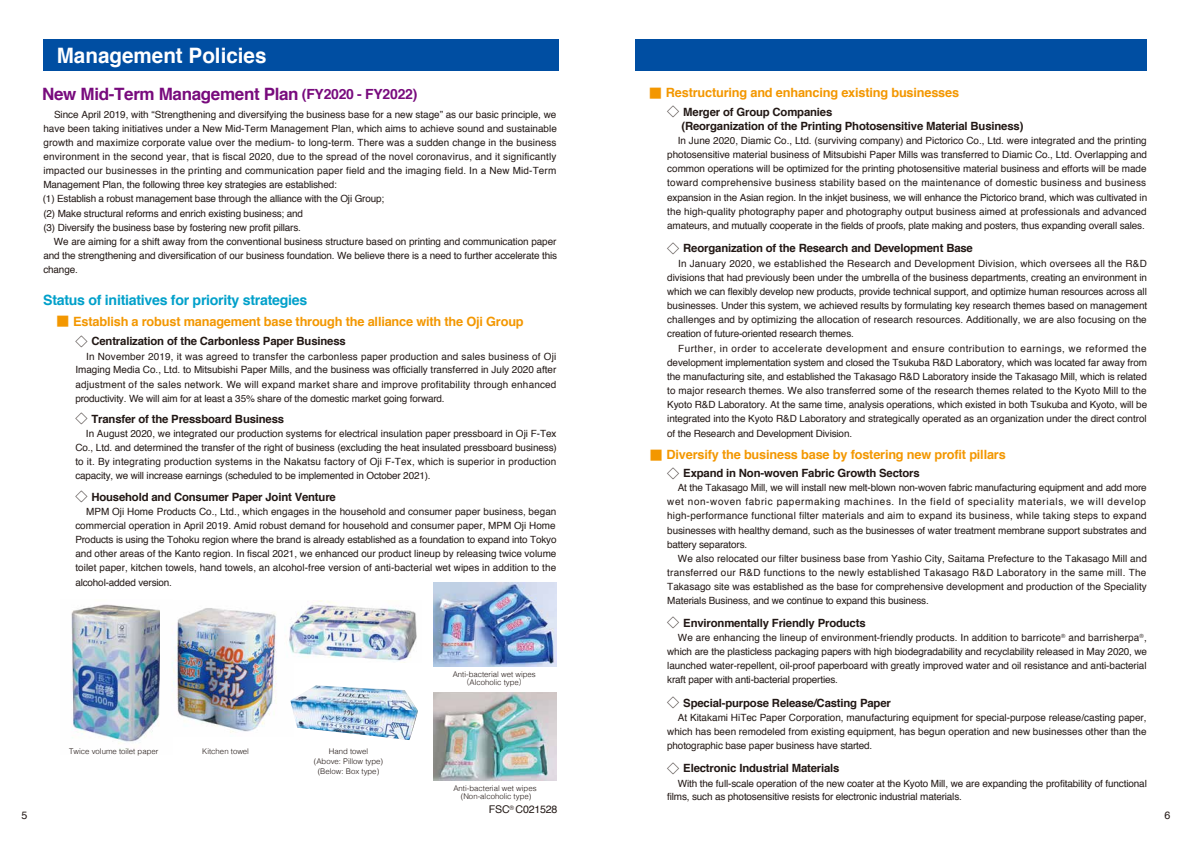
<style>
.page{position:relative;width:1191px;height:842px;background:#fff}
.page>*{position:absolute;margin:0;border:0;box-sizing:border-box;transform-origin:0 0}
.t1{font:700 21.3px "Helvetica";color:#fff}
.t2{font:700 17px "Helvetica";letter-spacing:-.02em;color:#780b7d}
.t3{font:700 14.2px "Helvetica";letter-spacing:-.02em;color:#00a0ca}
.t4{font:700 12.8px "Helvetica";letter-spacing:-.015em;color:#f39700}
.t5{font:700 11.3px/13.7px "Helvetica";letter-spacing:-.015em;color:#221815}
.t6{font:10.6px "Helvetica";letter-spacing:-.02em;color:#221815}
.t7{font:9.9px/14.1px "Helvetica";letter-spacing:-.015em;color:#221815;text-align:justify}
.t8{font:300 7.8px/9.9px "Helvetica";color:#221815;text-align:center}
.s1{font-size:14px}
.s2{font-family:"UD Shin Go NT Pro";font-weight:500}
.s3{font-family:"UD Shin Go NT Pro";font-weight:500;font-size:12px}
.s4{font-family:"Koz Go Pr 6 N";font-weight:400}
</style>
<div class="page">
<div style="left:43px;top:39px;width:515px;height:31px;background:#004ea2"></div>
<div style="left:635px;top:39px;width:512px;height:31px;background:#004ea2"></div>
<img style="left:71px;top:604px;width:89px;height:140px">
<img style="left:172px;top:608px;width:105px;height:125px">
<img style="left:290px;top:685px;width:128px;height:55px">
<img style="left:289px;top:600px;width:128px;height:61px">
<img style="left:433px;top:582px;width:124px;height:84px">
<img style="left:433px;top:692px;width:124px;height:88px">
<h1 class="t1" style="left:57px;top:38px;width:211px">Management Policies</h1>
<h2 class="t2" style="left:42px;top:80px;width:376px">New Mid-Term Management Plan <span class="s1">(FY2020 - FY2022)</span></h2>
<p class="t7" style="left:43px;top:108px;width:515px;text-align:left;text-indent:11px">Since April 2019, with “Strengthening and diversifying the business base for a new stage” as our basic principle, we have been taking initiatives under a New Mid-Term Management Plan, which aims to achieve sound and sustainable growth and maximize corporate value over the medium- to long-term. There was a sudden change in the business environment in the second year, that is fiscal 2020, due to the spread of the novel coronavirus, and it significantly impacted our businesses in the printing and communication paper field and the imaging field. In a New Mid-Term Management Plan, the following three key strategies are established:<br>(1) Establish a robust management base through the alliance with the Oji Group;<br>(2) Make structural reforms and enrich existing business; and<br>(3) Diversify the business base by fostering new profit pillars.</p>
<p class="t7" style="left:43px;top:235px;width:515px;text-indent:11px">We are aiming for a shift away from the conventional business structure based on printing and communication paper and the strengthening and diversification of our business foundation. We believe there is a need to further accelerate this change.</p>
<h3 class="t3" style="left:43px;top:288px;width:265px">Status of initiatives for priority strategies</h3>
<p class="t4" style="left:57px;top:311px;width:468px"><span class="s2">■</span> Establish a robust management base through the alliance with the Oji Group</p>
<p class="t5" style="left:75px;top:335px;width:272px"><span class="s3">◇</span> Centralization of the Carbonless Paper Business</p>
<p class="t7" style="left:75px;top:349px;width:482px;text-indent:11px">In November 2019, it was agreed to transfer the carbonless paper production and sales business of Oji Imaging Media Co., Ltd. to Mitsubishi Paper Mills, and the business was officially transferred in July 2020 after adjustment of the sales network. We will expand market share and improve profitability through enhanced productivity. We will aim for at least a 35% share of the domestic market going forward.</p>
<p class="t5" style="left:75px;top:412px;width:210px"><span class="s3">◇</span> Transfer of the Pressboard Business</p>
<p class="t7" style="left:75px;top:427px;width:483px;text-indent:11px">In August 2020, we integrated our production systems for electrical insulation paper pressboard in Oji F-Tex Co., Ltd. and determined the transfer of the right of business (excluding the heat insulated pressboard business) to it. By integrating production systems in the Nakatsu factory of Oji F-Tex, which is superior in production capacity, we will increase earnings (scheduled to be implemented in October 2021).</p>
<p class="t5" style="left:75px;top:490px;width:262px"><span class="s3">◇</span> Household and Consumer Paper Joint Venture</p>
<p class="t7" style="left:75px;top:505px;width:483px;text-indent:11px">MPM Oji Home Products Co., Ltd., which engages in the household and consumer paper business, began commercial operation in April 2019. Amid robust demand for household and consumer paper, MPM Oji Home Products is using the Tohoku region where the brand is already established as a foundation to expand into Tokyo and other areas of the Kanto region. In fiscal 2021, we enhanced our product lineup by releasing twice volume toilet paper, kitchen towels, hand towels, an alcohol-free version of anti-bacterial wet wipes in addition to the alcohol-added version.</p>
<p class="t8" style="left:69px;top:746px;width:91px">Twice volume toilet paper</p>
<p class="t8" style="left:202px;top:746px;width:48px">Kitchen towel</p>
<p class="t8" style="left:314px;top:746px;width:71px">Hand towel<br>(Above: Pillow type) (Below: Box type)</p>
<p class="t8" style="left:452px;top:669px;width:85px;line-height:8.1px">Anti-bacterial wet wipes<span class="s4">（</span>Alcoholic type<span class="s4">）</span></p>
<p class="t8" style="left:453px;top:784px;width:85px;line-height:8px">Anti-bacterial wet wipes (Non-alcoholic type)</p>
<p class="t4" style="left:649px;top:83px;width:311px"><span class="s2">■</span> Restructuring and enhancing existing businesses</p>
<p class="t5" style="left:681px;top:105px;width:343px;text-indent:-14px"><span class="s3">◇</span> Merger of Group Companies<br>(Reorganization of the Printing Photosensitive Material Business)</p>
<p class="t7" style="left:667px;top:134px;width:481px;text-indent:11px">In June 2020, Diamic Co., Ltd. (surviving company) and Pictorico Co., Ltd. were integrated and the printing photosensitive material business of Mitsubishi Paper Mills was transferred to Diamic Co., Ltd. Overlapping and common operations will be optimized for the printing photosensitive material business and efforts will be made toward comprehensive business stability based on the maintenance of domestic business and business expansion in the Asian region. In the inkjet business, we will enhance the Pictorico brand, which was cultivated in the high-quality photography paper and photography output business aimed at professionals and advanced amateurs, and mutually cooperate in the fields of proofs, plate making and posters, thus expanding overall sales.</p>
<p class="t5" style="left:667px;top:242px;width:307px"><span class="s3">◇</span> Reorganization of the Research and Development Base</p>
<p class="t7" style="left:667px;top:257px;width:481px;text-indent:11px">In January 2020, we established the Research and Development Division, which oversees all the R&amp;D divisions that had previously been under the umbrella of the business departments, creating an environment in which we can flexibly develop new products, provide technical support, and optimize human resources across all businesses. Under this system, we achieved results by formulating key research themes based on management challenges and by optimizing the allocation of research resources. Additionally, we are also focusing on the creation of future-oriented research themes.</p>
<p class="t7" style="left:667px;top:342px;width:481px;text-indent:11px">Further, in order to accelerate development and ensure contribution to earnings, we reformed the development implementation system and closed the Tsukuba R&amp;D Laboratory, which was located far away from the manufacturing site, and established the Takasago R&amp;D Laboratory inside the Takasago Mill, which is related to major research themes. We also transferred some of the research themes related to the Kyoto Mill to the Kyoto R&amp;D Laboratory. At the same time, analysis operations, which existed in both Tsukuba and Kyoto, will be integrated into the Kyoto R&amp;D Laboratory and strategically operated as an organization under the direct control of the Research and Development Division.</p>
<p class="t4" style="left:650px;top:444px;width:357px"><span class="s2">■</span> Diversify the business base by fostering new profit pillars</p>
<p class="t5" style="left:667px;top:466px;width:254px"><span class="s3">◇</span> Expand in Non-woven Fabric Growth Sectors</p>
<p class="t7" style="left:667px;top:481px;width:481px;text-indent:11px">At the Takasago Mill, we will install new melt-blown non-woven fabric manufacturing equipment and add more wet non-woven fabric papermaking machines. In the field of speciality materials, we will develop high-performance functional filter materials and aim to expand its business, while taking steps to expand businesses with healthy demand, such as the businesses of water treatment membrane support substrates and battery separators.</p>
<p class="t7" style="left:667px;top:552px;width:481px;text-indent:11px">We also relocated our filter business base from Yashio City, Saitama Prefecture to the Takasago Mill and transferred our R&amp;D functions to the newly established Takasago R&amp;D Laboratory in the same mill. The Takasago site was established as the base for comprehensive development and production of the Speciality Materials Business, and we continue to expand this business.</p>
<p class="t5" style="left:667px;top:616px;width:200px"><span class="s3">◇</span> Environmentally Friendly Products</p>
<p class="t7" style="left:667px;top:631px;width:481px;text-indent:11px">We are enhancing the lineup of environment-friendly products. In addition to barricote<sup>®</sup> and barrisherpa<sup>®</sup>, which are the plasticless packaging papers with high biodegradability and recyclability released in May 2020, we launched water-repellent, oil-proof paperboard with greatly improved water and oil resistance and anti-bacterial kraft paper with anti-bacterial properties.</p>
<p class="t5" style="left:667px;top:696px;width:225px"><span class="s3">◇</span> Special-purpose Release/Casting Paper</p>
<p class="t7" style="left:667px;top:711px;width:481px;text-indent:11px">At Kitakami HiTec Paper Corporation, manufacturing equipment for special-purpose release/casting paper, which has been remodeled from existing equipment, has begun operation and new businesses other than the photographic base paper business have started.</p>
<p class="t5" style="left:667px;top:761px;width:174px"><span class="s3">◇</span> Electronic Industrial Materials</p>
<p class="t7" style="left:667px;top:776px;width:481px;line-height:13.8px;text-indent:11px">With the full-scale operation of the new coater at the Kyoto Mill, we are expanding the profitability of functional films, such as photosensitive resists for electronic industrial materials.</p>
<p class="t6" style="left:489px;top:801px;width:70px">FSC<sup>®</sup> C021528</p>
<p class="t6" style="left:22px;top:807px;width:7px">5</p>
<p class="t6" style="left:1164px;top:807px;width:7px">6</p>
</div>
